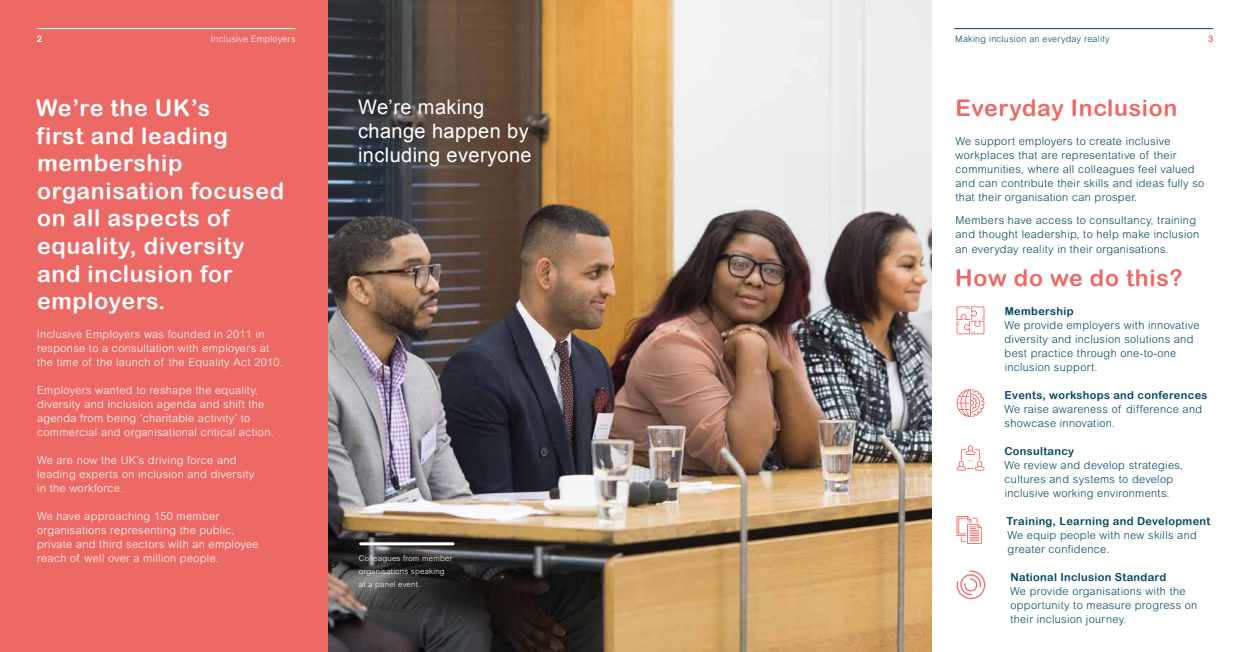
<style>
.page{position:relative;width:1248px;height:652px;background:#fff}
.page>*{position:absolute;margin:0;border:0;box-sizing:border-box;transform-origin:0 0}
.t1{font:23px/27.6px "Arial Rounded MT Bold";letter-spacing:.03em;color:#fff}
.t2{font:23px "Arial Rounded MT Bold";letter-spacing:.03em;color:#ec6965}
.t3{font:20px/24px "Arial";letter-spacing:.02em;color:#fff}
.t4{font:300 11px/14px "Arial Rounded MT Std";letter-spacing:.03em;color:#004660}
.t5{font:300 11px/14px "Arial Rounded MT Std";letter-spacing:.03em;color:#fff}
.t6{font:11px "Arial Rounded MT Bold";letter-spacing:.03em;color:#004660}
.t7{font:300 9px "Arial Rounded MT Std";letter-spacing:.03em;color:#004660}
.t8{font:300 9px "Arial Rounded MT Std";letter-spacing:.03em;color:#fff}
.t9{font:9px "Arial Rounded MT Bold";color:#ec6965}
.t10{font:9px "Arial Rounded MT Bold";color:#fff}
.t11{font:300 7.8px/13px "Arial Rounded MT Std";letter-spacing:.03em;color:#fff}
</style>
<div class="page">
<hr style="left:954px;top:28px;width:258px;height:1px;background:#004660">
<img style="left:327px;top:0;width:603px;height:652px">
<div style="left:0;top:0;width:327px;height:652px;background:#ec6965"></div>
<svg style="left:956px;top:306px;width:28px;height:28px"></svg>
<svg style="left:956px;top:389px;width:28px;height:28px"></svg>
<svg style="left:956px;top:516px;width:25px;height:28px"></svg>
<svg style="left:956px;top:445px;width:28px;height:26px"></svg>
<hr style="left:37px;top:28px;width:258px;height:1px;background:#fff">
<hr style="left:360px;top:542px;width:93px;height:3px;background:#fff">
<svg style="left:956px;top:570px;width:30px;height:30px"></svg>
<p class="t10" style="left:37px;top:33px;width:7px">2</p>
<p class="t8" style="left:211px;top:33px;width:86px">Inclusive Employers</p>
<h1 class="t1" style="left:36px;top:94px;width:249px">We’re the UK’s<br>first and leading membership organisation focused on all aspects of equality, diversity and inclusion for employers.</h1>
<p class="t5" style="left:37px;top:327px;width:248px">Inclusive Employers was founded in 2011 in response to a consultation with employers at the time of the launch of the Equality Act 2010.</p>
<p class="t5" style="left:37px;top:383px;width:238px">Employers wanted to reshape the equality, diversity and inclusion agenda and shift the agenda from being ‘charitable activity’ to commercial and organisational critical action.</p>
<p class="t5" style="left:37px;top:453px;width:219px">We are now the UK’s driving force and leading experts on inclusion and diversity in the workforce.</p>
<p class="t5" style="left:37px;top:509px;width:223px">We have approaching 150 member organisations representing the public, private and third sectors with an employee reach of well over a million people.</p>
<h2 class="t3" style="left:358px;top:95px;width:175px">We’re making change happen by including everyone</h2>
<p class="t11" style="left:359px;top:551px;width:95px">Colleagues from member organisations speaking at a panel event.</p>
<p class="t7" style="left:955px;top:33px;width:156px">Making inclusion an everyday reality</p>
<p class="t9" style="left:1207px;top:33px;width:7px">3</p>
<h1 class="t2" style="left:955px;top:94px;width:223px">Everyday Inclusion</h1>
<p class="t4" style="left:955px;top:134px;width:250px">We support employers to create inclusive workplaces that are representative of their communities, where all colleagues feel valued and can contribute their skills and ideas fully so that their organisation can prosper.</p>
<p class="t4" style="left:955px;top:213px;width:245px">Members have access to consultancy, training and thought leadership, to help make inclusion</p>
<p class="t4" style="left:955px;top:242px;width:214px">an everyday reality in their organisations.</p>
<h1 class="t2" style="left:955px;top:264px;width:229px">How do we do this?</h1>
<p class="t6" style="left:1004px;top:304px;width:70px">Membership</p>
<p class="t4" style="left:1004px;top:318px;width:196px">We provide employers with innovative diversity and inclusion solutions and best practice through one-to-one inclusion support.</p>
<p class="t6" style="left:1004px;top:388px;width:204px">Events, workshops and conferences</p>
<p class="t4" style="left:1004px;top:402px;width:199px">We raise awareness of difference and showcase innovation.</p>
<p class="t6" style="left:1004px;top:444px;width:71px">Consultancy</p>
<p class="t4" style="left:1004px;top:458px;width:180px">We review and develop strategies, cultures and systems to develop inclusive working environments.</p>
<p class="t6" style="left:1006px;top:514px;width:205px">Training, Learning and Development</p>
<p class="t4" style="left:1007px;top:528px;width:191px">We equip people with new skills and greater confidence.</p>
<p class="t6" style="left:1010px;top:570px;width:157px">National Inclusion Standard</p>
<p class="t4" style="left:1010px;top:584px;width:188px">We provide organisations with the opportunity to measure progress on their inclusion journey.</p>
</div>
